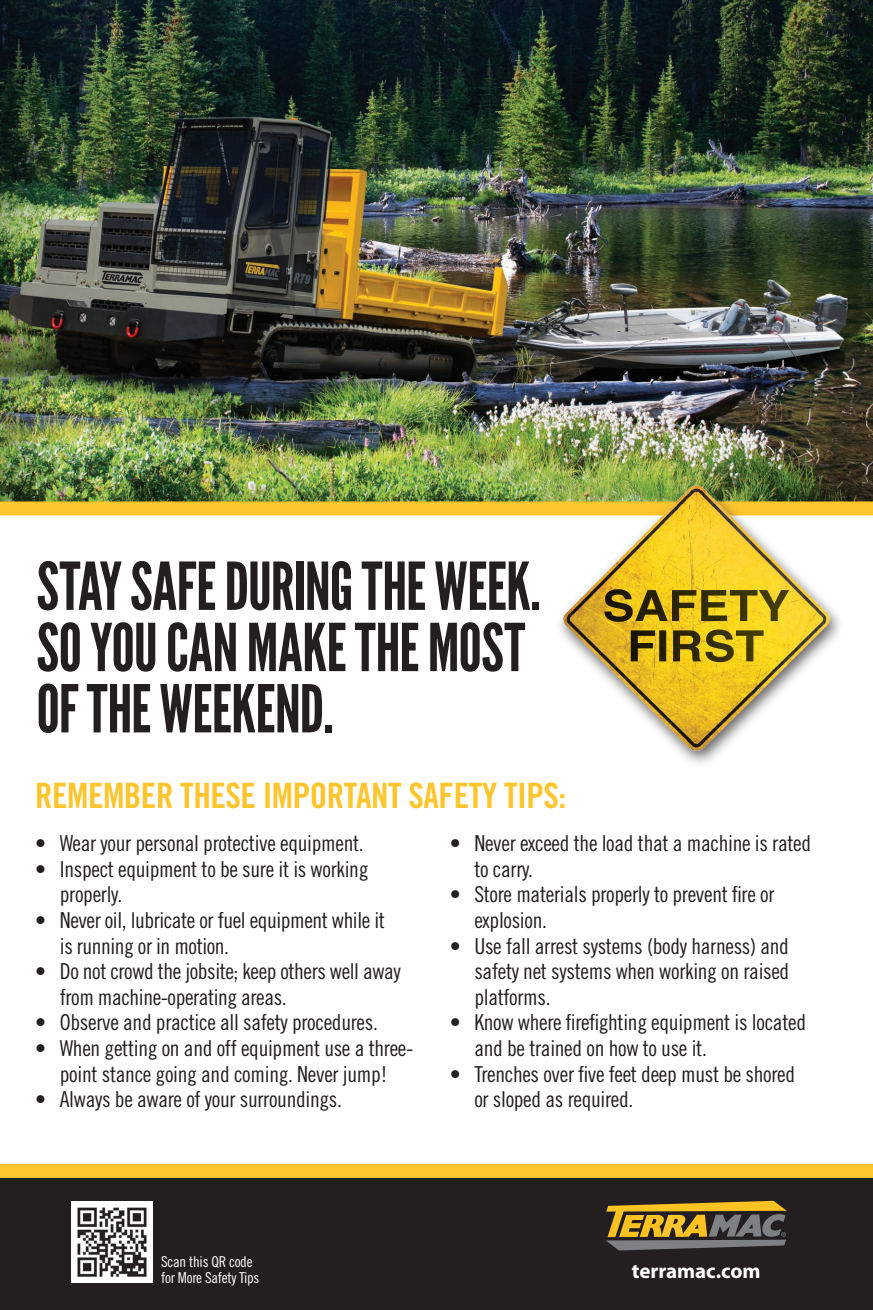
<style>
.page{position:relative;width:873px;height:1310px;background:#fff}
.page>*{position:absolute;margin:0;border:0;box-sizing:border-box;transform-origin:0 0}
.t1{font:65.8px/61.3px "League Gothic";letter-spacing:-.01em;color:#231f20}
.t2{font:35px "Trade Gothic LT Std Bd Cn 20";letter-spacing:-.015em;color:#ffc52d}
.t3{font:21.9px/25.6px "Trade Gothic LT Std Cn 18";letter-spacing:-.015em;color:#231f20}
.t4{font:700 21px "Myriad Pro";letter-spacing:-.005em;color:#fff}
.t5{font:15px "Trade Gothic LT Std Cn 18";letter-spacing:-.015em;color:#fff}
</style>
<div class="page">
<img style="left:0;top:0;width:872px;height:501px">
<div style="left:0;top:501px;width:872px;height:14px;background:#ffc52d"></div>
<div style="left:0;top:1178px;width:872px;height:132px;background:#231f20"></div>
<div style="left:0;top:1164px;width:872px;height:14px;background:#ffc52d"></div>
<svg style="left:606px;top:1201px;width:180px;height:49px"></svg>
<div style="left:554px;top:480px;width:290px;height:288px;background:#231f20;opacity:.7"></div>
<img style="left:561px;top:481px;width:270px;height:271px">
<svg style="left:630px;top:629px;width:133px;height:33px;background:#9a8211"></svg>
<svg style="left:604px;top:589px;width:184px;height:33px;background:#a08714"></svg>
<img style="left:71px;top:1202px;width:81px;height:81px">
<p class="t1" style="left:36px;top:557px;width:506px">STAY SAFE DURING THE WEEK.</p>
<p class="t1" style="left:36px;top:618px;width:490px">SO YOU CAN MAKE THE MOST<br>OF THE WEEKEND.</p>
<p class="t2" style="left:35px;top:774px;width:532px">REMEMBER THESE IMPORTANT SAFETY TIPS:</p>
<p class="t3" style="left:35px;top:830px;width:330px">• Wear your personal protective equipment.</p>
<p class="t3" style="left:60px;top:856px;width:310px;text-indent:-25px">• Inspect equipment to be sure it is working properly.</p>
<p class="t3" style="left:60px;top:907px;width:326px;text-indent:-25px">• Never oil, lubricate or fuel equipment while it is running or in motion.</p>
<p class="t3" style="left:60px;top:958px;width:342px;text-indent:-25px">• Do not crowd the jobsite; keep others well away from machine-operating areas.</p>
<p class="t3" style="left:35px;top:1009px;width:344px">• Observe and practice all safety procedures.</p>
<p class="t3" style="left:35px;top:1035px;width:379px;text-align:center">• When getting on and off equipment use a three&shy;point stance going and coming. Never jump!</p>
<p class="t3" style="left:35px;top:1086px;width:308px">• Always be aware of your surroundings.</p>
<p class="t3" style="left:474px;top:830px;width:338px;text-indent:-25px">• Never exceed the load that a machine is rated to carry.</p>
<p class="t3" style="left:474px;top:881px;width:301px;text-indent:-25px">• Store materials properly to prevent fire or explosion.</p>
<p class="t3" style="left:474px;top:933px;width:316px;text-align:justify;text-indent:-25px">• Use fall arrest systems (body harness) and safety net systems when working on raised platforms.</p>
<p class="t3" style="left:474px;top:1009px;width:333px;text-indent:-25px">• Know where firefighting equipment is located and be trained on how to use it.</p>
<p class="t3" style="left:474px;top:1061px;width:322px;text-indent:-25px">• Trenches over five feet deep must be shored or sloped as required.</p>
<p class="t5" style="left:161px;top:1252px;width:93px">Scan this QR code</p>
<p class="t5" style="left:161px;top:1268px;width:100px">for More Safety Tips</p>
<p class="t4" style="left:631px;top:1259px;width:130px">terramac.com</p>
</div>
